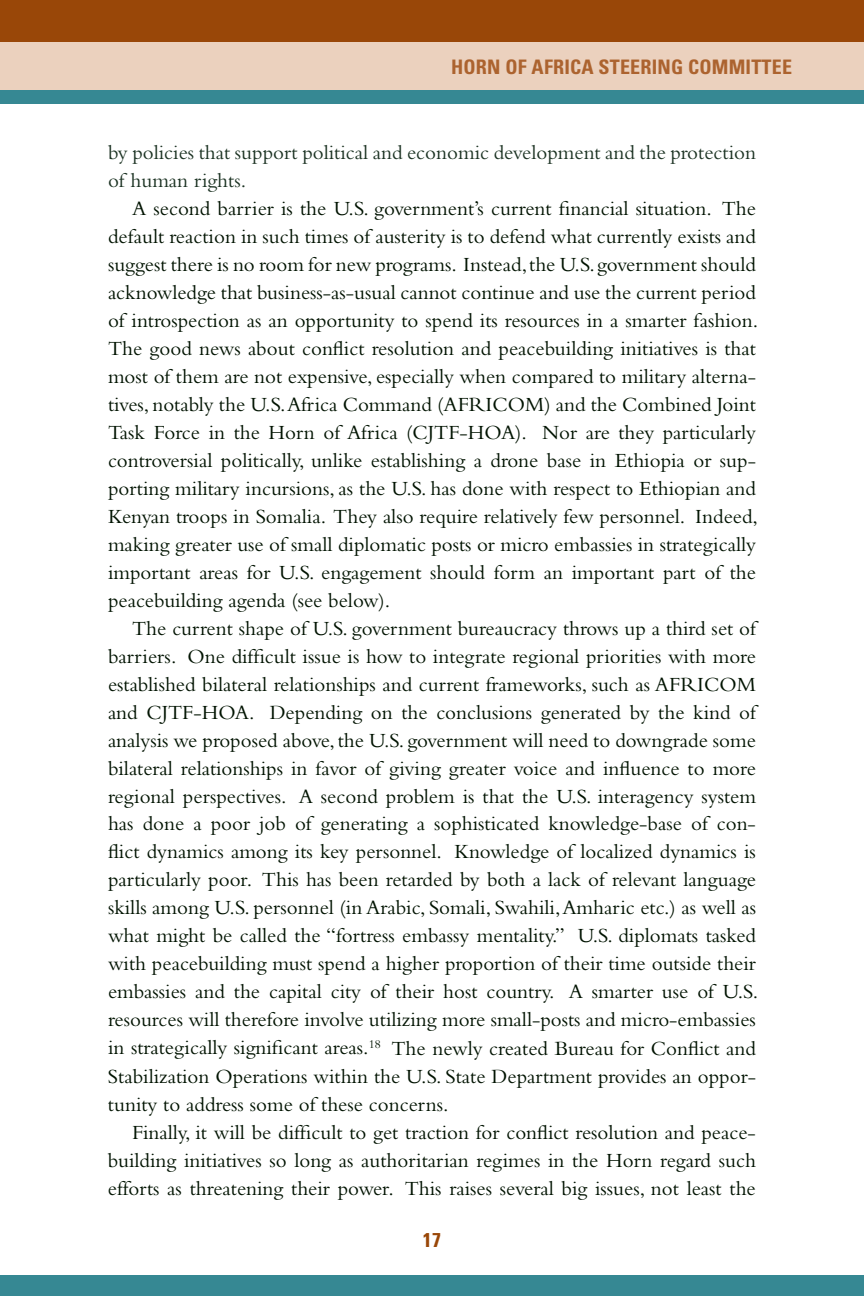
<style>
.page{position:relative;width:864px;height:1296px;background:#fff}
.page>*{position:absolute;margin:0;border:0;box-sizing:border-box;transform-origin:0 0}
.t1{font:21px "Bembo";color:#001300}
.t2{font:21px "Bembo";color:#1b3222}
.t3{font:700 condensed 20px "Univers";letter-spacing:.01em;color:#ac632f}
.t4{font:700 condensed 20px "Univers";color:#994708}
</style>
<div class="page">
<div style="left:0;top:35px;width:864px;height:62px;background:#ebd1be"></div>
<div style="left:0;top:90px;width:864px;height:14px;background:#368893"></div>
<div style="left:0;top:0;width:864px;height:42px;background:#994708"></div>
<div style="left:0;top:1276px;width:864px;height:20px;background:#368893"></div>
<p class="t3" style="left:451px;top:55px;width:342px">HORN OF AFRICA STEERING COMMITTEE</p>
<p class="t2" style="left:108px;top:140px;width:650px">by policies that support political and economic development and the protection</p>
<p class="t2" style="left:108px;top:168px;width:140px">of human rights.</p>
<p class="t1" style="left:132px;top:196px;width:625px">A second barrier is the U.S. government’s current financial situation. The</p>
<p class="t1" style="left:108px;top:224px;width:650px">default reaction in such times of austerity is to defend what currently exists and</p>
<p class="t1" style="left:108px;top:252px;width:649px">suggest there is no room for new programs. Instead, the U.S. government should</p>
<p class="t1" style="left:108px;top:280px;width:649px">acknowledge that business-as-usual cannot continue and use the current period</p>
<p class="t1" style="left:108px;top:308px;width:652px">of introspection as an opportunity to spend its resources in a smarter fashion.</p>
<p class="t1" style="left:108px;top:336px;width:649px">The good news about conflict resolution and peacebuilding initiatives is that</p>
<p class="t1" style="left:108px;top:364px;width:650px">most of them are not expensive, especially when compared to military alterna-</p>
<p class="t1" style="left:108px;top:392px;width:650px">tives, notably the U.S. Africa Command (AFRICOM) and the Combined Joint</p>
<p class="t1" style="left:108px;top:420px;width:649px">Task Force in the Horn of Africa (CJTF-HOA). Nor are they particularly</p>
<p class="t1" style="left:108px;top:448px;width:649px">controversial politically, unlike establishing a drone base in Ethiopia or sup-</p>
<p class="t1" style="left:108px;top:476px;width:650px">porting military incursions, as the U.S. has done with respect to Ethiopian and</p>
<p class="t1" style="left:108px;top:504px;width:652px">Kenyan troops in Somalia. They also require relatively few personnel. Indeed,</p>
<p class="t1" style="left:108px;top:532px;width:649px">making greater use of small diplomatic posts or micro embassies in strategically</p>
<p class="t1" style="left:108px;top:560px;width:650px">important areas for U.S. engagement should form an important part of the</p>
<p class="t1" style="left:108px;top:588px;width:284px">peacebuilding agenda (see below).</p>
<p class="t1" style="left:132px;top:616px;width:625px">The current shape of U.S. government bureaucracy throws up a third set of</p>
<p class="t1" style="left:108px;top:644px;width:650px">barriers. One difficult issue is how to integrate regional priorities with more</p>
<p class="t1" style="left:108px;top:672px;width:650px">established bilateral relationships and current frameworks, such as AFRICOM</p>
<p class="t1" style="left:108px;top:700px;width:649px">and CJTF-HOA. Depending on the conclusions generated by the kind of</p>
<p class="t1" style="left:108px;top:728px;width:650px">analysis we proposed above, the U.S. government will need to downgrade some</p>
<p class="t1" style="left:108px;top:756px;width:650px">bilateral relationships in favor of giving greater voice and influence to more</p>
<p class="t1" style="left:108px;top:784px;width:650px">regional perspectives. A second problem is that the U.S. interagency system</p>
<p class="t1" style="left:108px;top:812px;width:649px">has done a poor job of generating a sophisticated knowledge-base of con-</p>
<p class="t1" style="left:108px;top:840px;width:649px">flict dynamics among its key personnel. Knowledge of localized dynamics is</p>
<p class="t1" style="left:108px;top:868px;width:650px">particularly poor. This has been retarded by both a lack of relevant language</p>
<p class="t1" style="left:108px;top:896px;width:650px">skills among U.S. personnel (in Arabic, Somali, Swahili, Amharic etc.) as well as</p>
<p class="t1" style="left:108px;top:924px;width:650px">what might be called the “fortress embassy mentality.” U.S. diplomats tasked</p>
<p class="t1" style="left:108px;top:952px;width:649px">with peacebuilding must spend a higher proportion of their time outside their</p>
<p class="t1" style="left:108px;top:980px;width:652px">embassies and the capital city of their host country. A smarter use of U.S.</p>
<p class="t1" style="left:108px;top:1008px;width:649px">resources will therefore involve utilizing more small-posts and micro-embassies</p>
<p class="t1" style="left:108px;top:1036px;width:649px">in strategically significant areas.<sup>18</sup> The newly created Bureau for Conflict and</p>
<p class="t1" style="left:108px;top:1064px;width:650px">Stabilization Operations within the U.S. State Department provides an oppor-</p>
<p class="t1" style="left:108px;top:1092px;width:342px">tunity to address some of these concerns.</p>
<p class="t1" style="left:132px;top:1120px;width:625px">Finally, it will be difficult to get traction for conflict resolution and peace-</p>
<p class="t1" style="left:108px;top:1148px;width:649px">building initiatives so long as authoritarian regimes in the Horn regard such</p>
<p class="t1" style="left:108px;top:1176px;width:649px">efforts as threatening their power. This raises several big issues, not least the</p>
<p class="t4" style="left:423px;top:1227px;width:20px">17</p>
</div>
